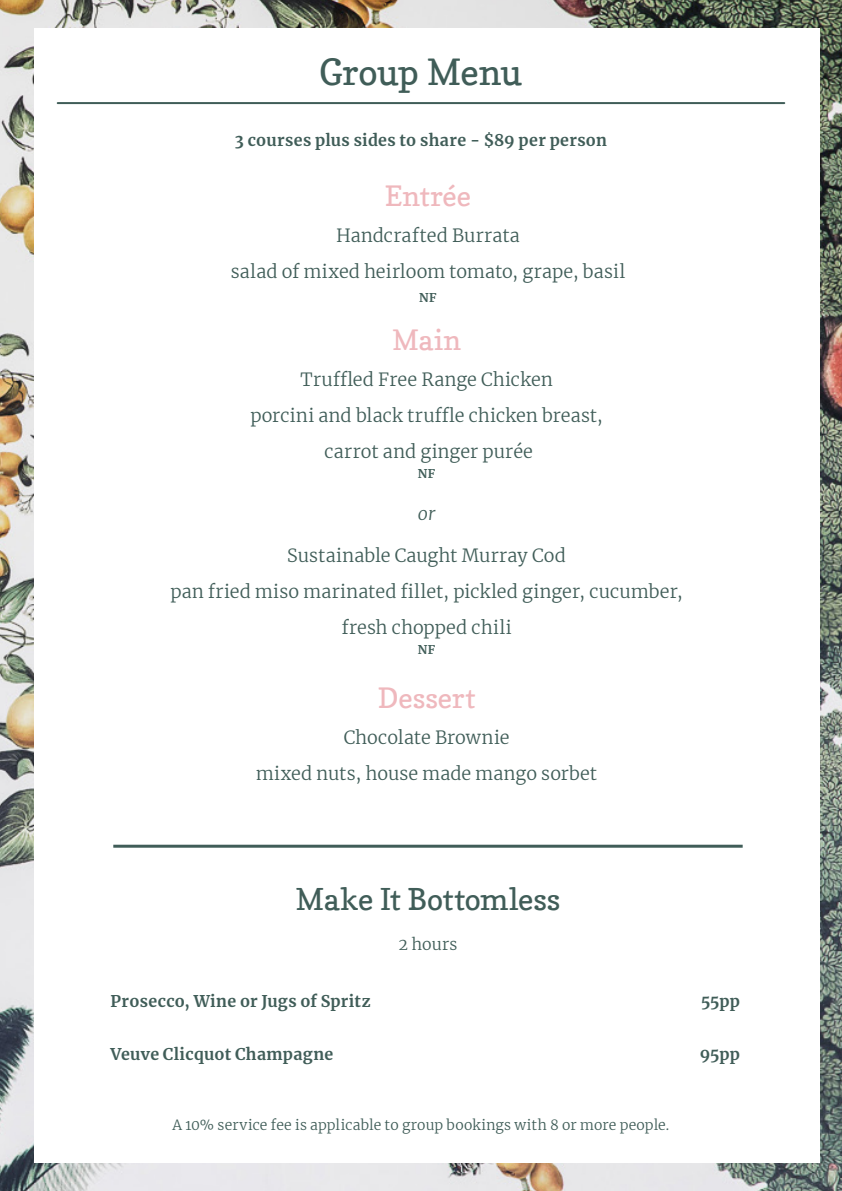
<style>
.page{position:relative;width:842px;height:1191px;background:#fff}
.page>*{position:absolute;margin:0;border:0;box-sizing:border-box;transform-origin:0 0}
.t1{font:36px "Copse";letter-spacing:-.015em;color:#405d58}
.t2{font:30px "Copse";color:#405d58}
.t3{font:28px "Copse";color:#efb8bd}
.t4{font:300 18px "Merriweather";letter-spacing:.01em;color:#405d58}
.t5{font:italic 300 18px "Merriweather";color:#405d58}
.t6{font:700 16px "Merriweather";letter-spacing:.02em;color:#405d58}
.t7{font:300 16px "Merriweather";letter-spacing:.01em;color:#405d58}
.t8{font:300 14px "Merriweather";letter-spacing:.01em;color:#405d58}
.t9{font:700 12px "Merriweather";color:#405d58}
</style>
<div class="page">
<img style="left:0;top:0;width:842px;height:1191px">
<div style="left:34px;top:28px;width:785px;height:1134px;background:#fff"></div>
<hr style="left:58px;top:102px;width:726px;height:2px;background:#405d58">
<hr style="left:113px;top:844px;width:630px;height:3px;background:#405d58">
<p class="t1" style="left:319px;top:50px;width:205px">Group Menu</p>
<p class="t6" style="left:235px;top:129px;width:374px">3 courses plus sides to share - $89 per person</p>
<p class="t3" style="left:385px;top:179px;width:88px">Entrée</p>
<p class="t4" style="left:336px;top:223px;width:185px">Handcrafted Burrata</p>
<p class="t4" style="left:231px;top:259px;width:396px">salad of mixed heirloom tomato, grape, basil</p>
<p class="t9" style="left:419px;top:290px;width:19px">NF</p>
<p class="t3" style="left:392px;top:323px;width:71px">Main</p>
<p class="t4" style="left:300px;top:367px;width:254px">Truffled Free Range Chicken</p>
<p class="t4" style="left:250px;top:403px;width:354px">porcini and black truffle chicken breast,</p>
<p class="t4" style="left:325px;top:439px;width:210px">carrot and ginger purée</p>
<p class="t9" style="left:418px;top:466px;width:19px">NF</p>
<p class="t5" style="left:418px;top:501px;width:19px">or</p>
<p class="t4" style="left:287px;top:543px;width:280px">Sustainable Caught Murray Cod</p>
<p class="t4" style="left:170px;top:579px;width:514px">pan fried miso marinated fillet, pickled ginger, cucumber,</p>
<p class="t4" style="left:342px;top:615px;width:171px">fresh chopped chili</p>
<p class="t9" style="left:418px;top:641px;width:19px">NF</p>
<p class="t3" style="left:378px;top:681px;width:99px">Dessert</p>
<p class="t4" style="left:344px;top:725px;width:167px">Chocolate Brownie</p>
<p class="t4" style="left:256px;top:761px;width:343px">mixed nuts, house made mango sorbet</p>
<p class="t2" style="left:295px;top:880px;width:267px">Make It Bottomless</p>
<p class="t7" style="left:398px;top:933px;width:61px">2 hours</p>
<p class="t6" style="left:111px;top:990px;width:262px">Prosecco, Wine or Jugs of Spritz</p>
<p class="t6" style="left:701px;top:990px;width:41px">55pp</p>
<p class="t6" style="left:111px;top:1043px;width:224px">Veuve Clicquot Champagne</p>
<p class="t6" style="left:700px;top:1043px;width:42px">95pp</p>
<p class="t8" style="left:173px;top:1115px;width:498px">A 10% service fee is applicable to group bookings with 8 or more people.</p>
</div>
